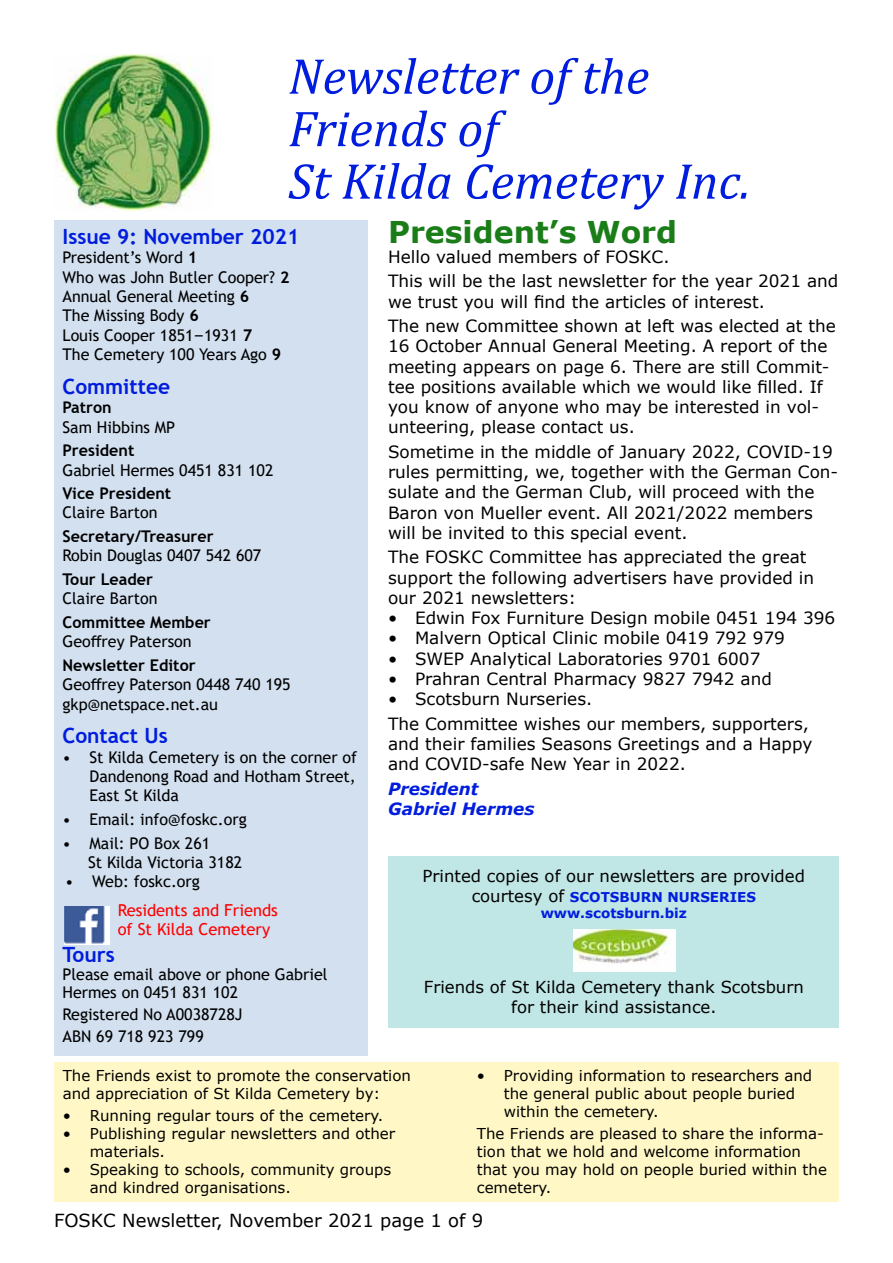
<style>
.page{position:relative;width:893px;height:1263px;background:#fff}
.page>*{position:absolute;margin:0;border:0;box-sizing:border-box;transform-origin:0 0}
.t1{font:italic 51px/52.5px "Cambria";color:#001ddd}
.t2{font:700 30px "Verdana";color:#1a7d18}
.t3{font:700 21px "Trebuchet MS";color:#001ddd}
.t4{font:18px "Verdana";color:#000}
.t5{font:16.8px/20.2px "Verdana";color:#000}
.t6{font:italic 700 16.8px/20.2px "Verdana";color:#001ddd}
.t7{font:16.5px/19.8px "Verdana";color:#000;text-align:center}
.t8{font:16.5px/19.8px "Trebuchet MS";color:#f00}
.t9{font:16.2px/19.4px "Trebuchet MS";color:#000}
.t10{font:700 16.2px "Trebuchet MS";color:#000}
.t11{font:15px/18px "Verdana";color:#000}
.t12{font:700 13.5px/16.2px "Verdana";color:#001ddd;text-align:center}
.s1{font-weight:700}
.s2{font-family:"Verdana"}
.s3{font-weight:400;font-size:16.5px;color:#000}
</style>
<div class="page">
<div style="left:54px;top:1062px;width:785px;height:140px;background:#fff8c6"></div>
<div style="left:389px;top:857px;width:450px;height:171px;background:#c0e6e5"></div>
<img style="left:574px;top:930px;width:101px;height:42px">
<img style="left:54px;top:54px;width:159px;height:157px">
<div style="left:54px;top:220px;width:314px;height:836px;background:#d3e0f0"></div>
<img style="left:64px;top:906px;width:46px;height:38px">
<h1 class="t1" style="left:288px;top:48px;width:464px">Newsletter of the<br>Friends of<br>St Kilda Cemetery Inc.</h1>
<p class="t3" style="left:63px;top:223px;width:238px">Issue 9: November 2021</p>
<p class="t9" style="left:63px;top:248px;width:228px">President’s Word <span class="s1">1<br></span>Who was John Butler Cooper? <span class="s1">2<br></span>Annual General Meeting <span class="s1">6<br></span>The Missing Body <span class="s1">6<br></span>Louis Cooper 1851<span class="s2">–</span>1931 <span class="s1">7<br></span>The Cemetery 100 Years Ago <span class="s1">9</span></p>
<p class="t3" style="left:63px;top:373px;width:109px">Committee</p>
<p class="t10" style="left:63px;top:397px;width:51px">Patron</p>
<p class="t9" style="left:63px;top:417px;width:114px">Sam Hibbins MP</p>
<p class="t10" style="left:63px;top:440px;width:73px">President</p>
<p class="t9" style="left:63px;top:460px;width:212px">Gabriel Hermes 0451 831 102</p>
<p class="t10" style="left:63px;top:483px;width:110px">Vice President</p>
<p class="t9" style="left:63px;top:503px;width:97px">Claire Barton</p>
<p class="t10" style="left:63px;top:526px;width:153px">Secretary/Treasurer</p>
<p class="t9" style="left:63px;top:546px;width:200px">Robin Douglas 0407 542 607</p>
<p class="t10" style="left:63px;top:569px;width:92px">Tour Leader</p>
<p class="t9" style="left:63px;top:589px;width:97px">Claire Barton</p>
<p class="t10" style="left:63px;top:612px;width:150px">Committee Member</p>
<p class="t9" style="left:63px;top:632px;width:131px">Geoffrey Paterson</p>
<p class="t10" style="left:63px;top:655px;width:135px">Newsletter Editor</p>
<p class="t9" style="left:63px;top:675px;width:230px">Geoffrey Paterson 0448 740 195 gkp@netspace.net.au</p>
<p class="t3" style="left:63px;top:723px;width:107px">Contact Us</p>
<p class="t9" style="left:89px;top:747px;width:269px;text-align:justify;text-indent:-27px">• St Kilda Cemetery is on the corner of Dandenong Road and Hotham Street, East St Kilda</p>
<p class="t9" style="left:63px;top:809px;width:186px">• Email: info@foskc.org</p>
<p class="t9" style="left:88px;top:833px;width:156px;text-indent:-26px">• Mail: PO Box 261<br>St Kilda Victoria 3182</p>
<p class="t9" style="left:65px;top:872px;width:136px">• Web: foskc.org</p>
<p class="t8" style="left:118px;top:900px;width:162px">Residents and Friends of St Kilda Cemetery</p>
<p class="t3" style="left:63px;top:941px;width:54px">Tours</p>
<p class="t9" style="left:63px;top:965px;width:267px;line-height:18px">Please email above or phone Gabriel<br>Hermes on 0451 831 102</p>
<p class="t9" style="left:63px;top:1003px;width:182px;line-height:22.2px">Registered No A0038728J<br>ABN 69 718 923 799</p>
<h2 class="t2" style="left:388px;top:210px;width:291px">President’s Word</h2>
<p class="t5" style="left:388px;top:244px;width:452px;line-height:24.5px">Hello valued members of FOSKC.<br>This will be the last newsletter for the year 2021 and</p>
<p class="t5" style="left:388px;top:289px;width:449px;line-height:24.5px">we trust you will find the articles of interest.<br>The new Committee shown at left was elected at the</p>
<p class="t5" style="left:388px;top:336px;width:443px">16 October Annual General Meeting. A report of the meeting appears on page 6. There are still Commit&shy;tee positions available which we would like filled. If you know of anyone who may be interested in vol&shy;unteering, please contact us.</p>
<p class="t5" style="left:388px;top:441px;width:452px">Sometime in the middle of January 2022, COVID-19 rules permitting, we, together with the German Con&shy;sulate and the German Club, will proceed with the Baron von Mueller event. All 2021/2022 members will be invited to this special event.</p>
<p class="t5" style="left:388px;top:547px;width:428px">The FOSKC Committee has appreciated the great support the following advertisers have provided in our 2021 newsletters:</p>
<p class="t5" style="left:388px;top:608px;width:449px">• Edwin Fox Furniture Design mobile 0451 194 396</p>
<p class="t5" style="left:388px;top:628px;width:398px">• Malvern Optical Clinic mobile 0419 792 979</p>
<p class="t5" style="left:388px;top:648px;width:374px">• SWEP Analytical Laboratories 9701 6007</p>
<p class="t5" style="left:388px;top:668px;width:385px">• Prahran Central Pharmacy 9827 7942 and</p>
<p class="t5" style="left:388px;top:687px;width:423px;line-height:24.5px">• Scotsburn Nurseries.<br>The Committee wishes our members, supporters,</p>
<p class="t5" style="left:388px;top:733px;width:426px">and their families Seasons Greetings and a Happy and COVID-safe New Year in 2022.</p>
<p class="t6" style="left:388px;top:778px;width:148px">President<br>Gabriel Hermes</p>
<p class="t7" style="left:423px;top:866px;width:384px">Printed copies of our newsletters are provided</p>
<p class="t12" style="left:472px;top:889px;width:286px"><span class="s3">courtesy of</span> SCOTSBURN NURSERIES www.scotsburn.biz</p>
<p class="t7" style="left:424px;top:977px;width:382px">Friends of St Kilda Cemetery thank Scotsburn for their kind assistance.</p>
<p class="t11" style="left:63px;top:1066px;width:350px">The Friends exist to promote the conservation and appreciation of St Kilda Cemetery by:</p>
<p class="t11" style="left:63px;top:1106px;width:322px">• Running regular tours of the cemetery.</p>
<p class="t11" style="left:90px;top:1124px;width:307px;text-indent:-27px">• Publishing regular newsletters and other materials.</p>
<p class="t11" style="left:90px;top:1160px;width:303px;text-indent:-27px">• Speaking to schools, community groups and kindred organisations.</p>
<p class="t11" style="left:504px;top:1066px;width:310px;text-indent:-27px">• Providing information to researchers and the general public about people buried within the cemetery.</p>
<p class="t11" style="left:477px;top:1124px;width:352px">The Friends are pleased to share the informa&shy;tion that we hold and welcome information that you may hold on people buried within the cemetery.</p>
<p class="t4" style="left:54px;top:1208px;width:431px">FOSKC Newsletter, November 2021 page 1 of 9</p>
</div>
